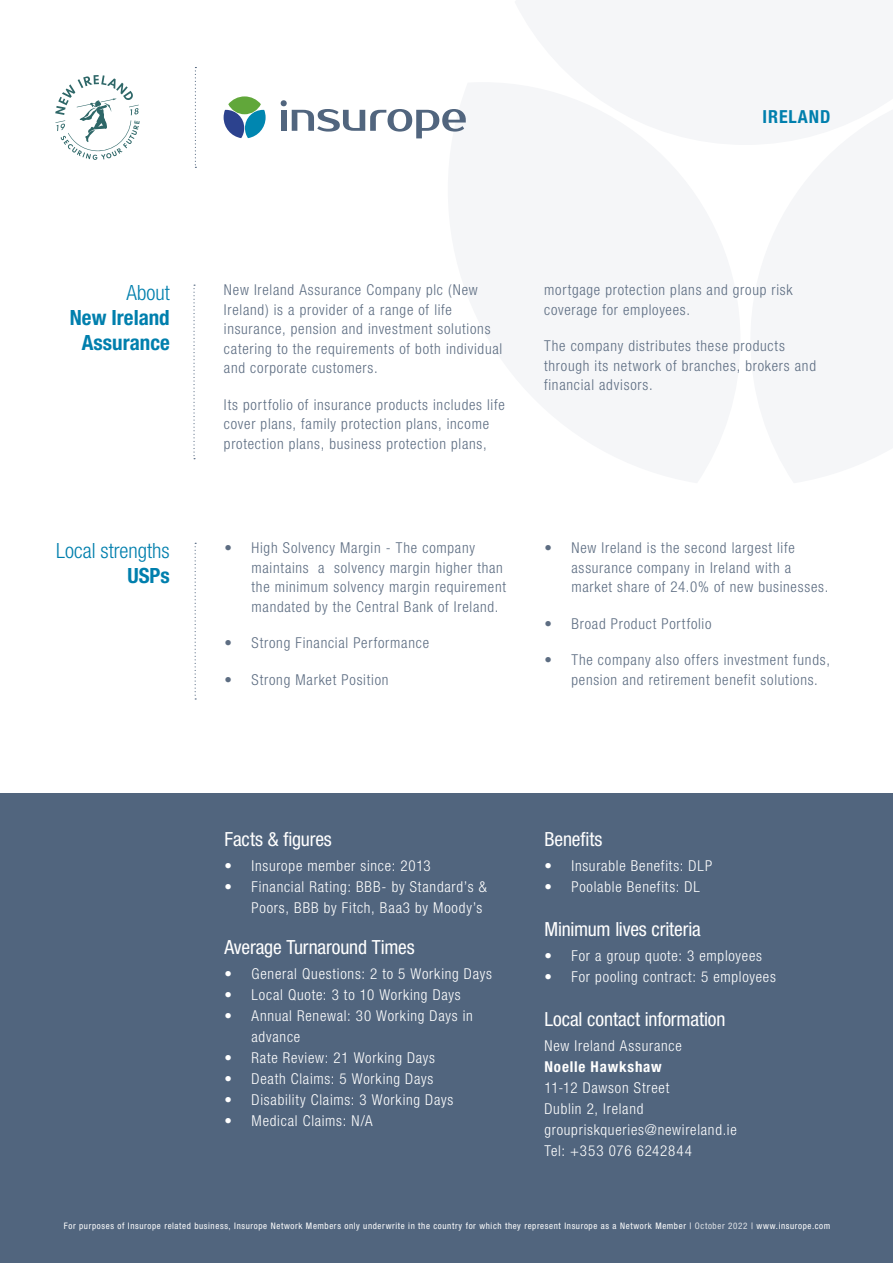
<style>
.page{position:relative;width:893px;height:1263px;background:#fff}
.page>*{position:absolute;margin:0;border:0;box-sizing:border-box;transform-origin:0 0}
.t1{font:300 condensed 21px/25.2px "Helvetica Neue LT Pro";color:#007fad;text-align:right}
.t2{font:700 condensed 21px/25.2px "Helvetica Neue LT Pro";color:#007fad;text-align:center}
.Kopje{font:condensed 19.5px "Helvetica Neue LT Pro";letter-spacing:-.005em;color:#fff}
.t3{font:700 condensed 18px "Helvetica Neue LT Pro";letter-spacing:.05em;color:#007fad}
.Adres{font:300 condensed 15px/19.5px "Helvetica Neue LT Pro";letter-spacing:.05em;color:#5d6d82}
.t4{font:300 condensed 15px/21px "Helvetica Neue LT Pro";letter-spacing:.05em;color:#fff;text-align:right}
.t5{font:700 condensed 15px "Helvetica Neue LT Pro";letter-spacing:.055em;color:#fff}
.Kopje-2{font:condensed 9px "Helvetica Neue LT Pro";letter-spacing:.07em;color:#fff}
.s1{font-weight:700}
.s2{color:#dfe2e6}
</style>
<div class="page">
<div style="left:0;top:793px;width:893px;height:470px;background:#51657e"></div>
<svg style="left:55px;top:75px;width:85px;height:85px"></svg>
<svg style="left:281px;top:100px;width:185px;height:38px"></svg>
<svg style="left:224px;top:96px;width:42px;height:42px"></svg>
<svg style="left:195px;top:67px;width:1px;height:101px"></svg>
<svg style="left:193px;top:285px;width:2px;height:174px"></svg>
<svg style="left:195px;top:543px;width:1px;height:156px"></svg>
<p class="t3" style="left:763px;top:106px;width:69px">IRELAND</p>
<p class="t1" style="left:127px;top:279px;width:45px">About</p>
<p class="t2" style="left:70px;top:305px;width:101px">New Ireland<br>Assurance</p>
<p class="Adres" style="left:224px;top:280px;width:280px">New Ireland Assurance Company plc (New Ireland) is a provider of a range of life insurance, pension and investment solutions catering to the requirements of both individual and corporate customers.</p>
<p class="Adres" style="left:224px;top:395px;width:282px">Its portfolio of insurance products includes life cover plans, family protection plans, income protection plans, business protection plans,</p>
<p class="t1" style="left:56px;top:538px;width:115px">Local strengths<br><span class="s1">USPs</span></p>
<p class="Adres" style="left:252px;top:538px;width:256px;text-indent:-27px">• High Solvency Margin - The company maintains a solvency margin higher than the minimum solvency margin requirement mandated by the Central Bank of Ireland.</p>
<p class="Adres" style="left:225px;top:633px;width:206px">• Strong Financial Performance</p>
<p class="Adres" style="left:225px;top:670px;width:166px">• Strong Market Position</p>
<p class="Adres" style="left:544px;top:280px;width:250px">mortgage protection plans and group risk coverage for employees.</p>
<p class="Adres" style="left:544px;top:336px;width:273px">The company distributes these products through its network of branches, brokers and financial advisors.</p>
<p class="Adres" style="left:571px;top:538px;width:258px;text-indent:-27px">• New Ireland is the second largest life assurance company in Ireland with a market share of 24.0% of new businesses.</p>
<p class="Adres" style="left:544px;top:614px;width:169px">• Broad Product Portfolio</p>
<p class="Adres" style="left:571px;top:650px;width:260px;text-indent:-27px">• The company also offers investment funds, pension and retirement benefit solutions.</p>
<p class="Kopje" style="left:225px;top:828px;width:109px">Facts &amp; figures</p>
<p class="t4" style="left:225px;top:855px;width:208px">• Insurope member since: 2013</p>
<p class="t4" style="left:225px;top:876px;width:264px">• Financial Rating: BBB- by Standard’s &amp;<br>Poors, BBB by Fitch, Baa3 by Moody’s</p>
<p class="Kopje" style="left:225px;top:936px;width:192px">Average Turnaround Times</p>
<p class="t4" style="left:225px;top:963px;width:269px">• General Questions: 2 to 5 Working Days</p>
<p class="t4" style="left:225px;top:984px;width:238px">• Local Quote: 3 to 10 Working Days</p>
<p class="t4" style="left:252px;top:1005px;width:223px;text-align:left;text-indent:-27px">• Annual Renewal: 30 Working Days in advance</p>
<p class="t4" style="left:225px;top:1047px;width:212px">• Rate Review: 21 Working Days</p>
<p class="t4" style="left:225px;top:1068px;width:210px">• Death Claims: 5 Working Days</p>
<p class="t4" style="left:225px;top:1089px;width:230px">• Disability Claims: 3 Working Days</p>
<p class="t4" style="left:225px;top:1110px;width:150px">• Medical Claims: N/A</p>
<p class="Kopje" style="left:544px;top:828px;width:60px">Benefits</p>
<p class="t4" style="left:544px;top:855px;width:169px">• Insurable Benefits: DLP</p>
<p class="t4" style="left:544px;top:876px;width:157px">• Poolable Benefits: DL</p>
<p class="Kopje" style="left:544px;top:918px;width:158px">Minimum lives criteria</p>
<p class="t4" style="left:544px;top:945px;width:219px">• For a group quote: 3 employees</p>
<p class="t4" style="left:544px;top:966px;width:233px">• For pooling contract: 5 employees</p>
<p class="Kopje" style="left:544px;top:1008px;width:182px">Local contact information</p>
<p class="t4" style="left:544px;top:1035px;width:139px">New Ireland Assurance</p>
<p class="t5" style="left:544px;top:1058px;width:119px">Noelle Hawkshaw</p>
<p class="t4" style="left:544px;top:1077px;width:126px">11-12 Dawson Street</p>
<p class="t4" style="left:544px;top:1098px;width:101px">Dublin 2, Ireland</p>
<p class="t4" style="left:544px;top:1119px;width:194px">groupriskqueries@newireland.ie</p>
<p class="t4" style="left:544px;top:1140px;width:149px">Tel: +353 076 6242844</p>
<p class="Kopje-2" style="left:64px;top:1220px;width:768px">For purposes of Insurope related business, Insurope Network Members only underwrite in the country for which they represent Insurope as a Network Member | <span class="s2">October 2022</span> | www.insurope.com</p>
</div>
